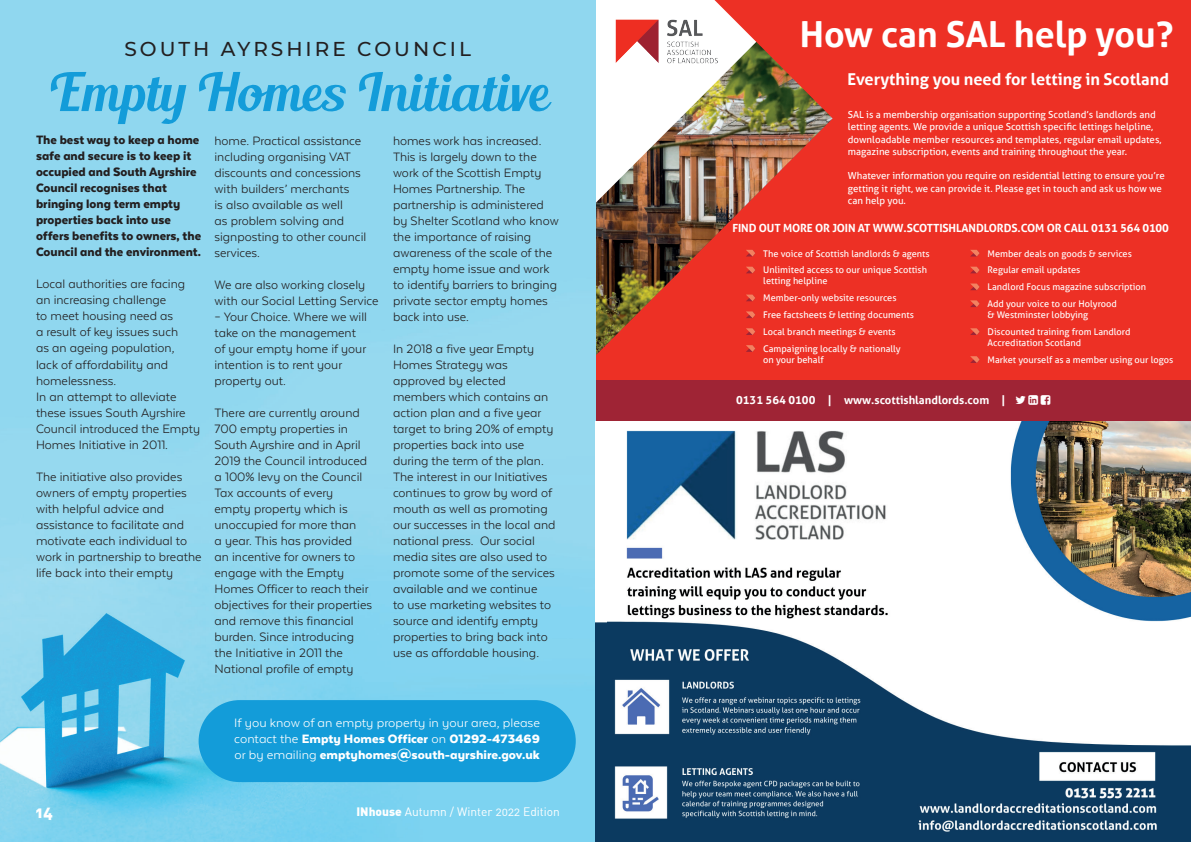
<style>
.page{position:relative;width:1191px;height:842px;background:#fff}
.page>*{position:absolute;margin:0;border:0;box-sizing:border-box;transform-origin:0 0}
.t1{font:52px "Blenda Script";color:#139cd9}
.t2{font:700 35.8px "Aller";color:#fff}
.t3{font:500 20px "Montserrat";letter-spacing:.15em;color:#231f20}
.t4{font:700 16.4px "Aller";color:#fff}
.t5{font:900 16px "DIN Alternate";color:#fff}
.t6{font:14px/16px "Texta Alt";color:#231f20}
.t7{font:900 14px/16px "Texta Alt";color:#231f20}
.t8{font:14px/16px "Texta Alt";color:#fff;text-align:justify}
.t9{font:12px "DIN Alternate";color:#fff}
.t10{font:700 11.3px "Aller";letter-spacing:-.01em;color:#fff}
.t11{font:9.7px/12.3px "Aller";color:#fff}
.t12{font:9.2px/16.9px "Aller";color:#fff}
.s1{font-weight:900}
</style>
<div class="page">
<div style="left:595px;top:0;width:596px;height:421px;background:#ed3025"></div>
<img style="left:595px;top:203px;width:158px;height:152px">
<div style="left:595px;top:381px;width:596px;height:40px;background:#9f2435"></div>
<img style="left:595px;top:0;width:194px;height:203px">
<img style="left:613px;top:17px;width:101px;height:51px">
<svg style="left:746px;top:250px;width:9px;height:6px"></svg>
<svg style="left:746px;top:267px;width:9px;height:6px"></svg>
<svg style="left:746px;top:295px;width:9px;height:6px"></svg>
<svg style="left:746px;top:311px;width:9px;height:7px"></svg>
<svg style="left:746px;top:328px;width:9px;height:7px"></svg>
<svg style="left:746px;top:345px;width:9px;height:7px"></svg>
<svg style="left:970px;top:250px;width:9px;height:6px"></svg>
<svg style="left:970px;top:267px;width:9px;height:6px"></svg>
<svg style="left:970px;top:283px;width:9px;height:7px"></svg>
<svg style="left:970px;top:300px;width:9px;height:7px"></svg>
<svg style="left:970px;top:328px;width:9px;height:7px"></svg>
<svg style="left:970px;top:356px;width:9px;height:7px"></svg>
<img style="left:714px;top:0;width:119px;height:162px">
<img style="left:0;top:0;width:595px;height:842px">
<div style="left:199px;top:700px;width:377px;height:82px;background:#139cd9;border-radius:41px"></div>
<div style="left:595px;top:622px;width:13px;height:213px;background:#0b3a60"></div>
<img style="left:608px;top:421px;width:583px;height:414px">
<div style="left:595px;top:835px;width:596px;height:7px;background:#0b3a60"></div>
<h3 class="t3" style="left:124px;top:35px;width:348px">SOUTH AYRSHIRE COUNCIL</h3>
<h1 class="t1" style="left:48px;top:59px;width:500px">Empty Homes Initiative</h1>
<p class="t7" style="left:36px;top:132px;width:167px">The best way to keep a home safe and secure is to keep it occupied and South Ayrshire<br>Council recognises that bringing long term empty properties back into use offers benefits to owners, the<br>Council and the environment.</p>
<p class="t6" style="left:36px;top:276px;width:165px">Local authorities are facing an increasing challenge<br>to meet housing need as<br>a result of key issues such<br>as an ageing population, lack of affordability and homelessness.<br>In an attempt to alleviate these issues South Ayrshire<br>Council introduced the Empty<br>Homes Initiative in 2011.</p>
<p class="t6" style="left:36px;top:468px;width:167px">The initiative also provides owners of empty properties with helpful advice and assistance to facilitate and motivate each individual to work in partnership to breathe life back into their empty</p>
<p class="t6" style="left:214px;top:132px;width:153px">home. Practical assistance including organising VAT discounts and concessions with builders’ merchants<br>is also available as well<br>as problem solving and signposting to other council services.</p>
<p class="t6" style="left:214px;top:276px;width:165px">We are also working closely with our Social Letting Service</p>
<p class="t6" style="left:214px;top:308px;width:154px">– Your Choice. Where we will take on the management of your empty home if your intention is to rent your property out.</p>
<p class="t6" style="left:214px;top:404px;width:159px">There are currently around<br>700 empty properties in<br>South Ayrshire and in April<br>2019 the Council introduced a 100% levy on the Council<br>Tax accounts of every empty property which is unoccupied for more than<br>a year. This has provided<br>an incentive for owners to engage with the Empty<br>Homes Officer to reach their objectives for their properties and remove this financial burden. Since introducing the Initiative in 2011 the<br>National profile of empty</p>
<p class="t6" style="left:393px;top:132px;width:167px">homes work has increased.<br>This is largely down to the work of the Scottish Empty<br>Homes Partnership. The partnership is administered by Shelter Scotland who know the importance of raising awareness of the scale of the empty home issue and work to identify barriers to bringing private sector empty homes back into use.</p>
<p class="t6" style="left:393px;top:340px;width:164px">In 2018 a five year Empty<br>Homes Strategy was approved by elected members which contains an action plan and a five year target to bring 20% of empty properties back into use during the term of the plan.<br>The interest in our Initiatives continues to grow by word of mouth as well as promoting our successes in the local and national press. Our social media sites are also used to promote some of the services available and we continue<br>to use marketing websites to source and identify empty properties to bring back into use as affordable housing.</p>
<p class="t8" style="left:234px;top:715px;width:307px">If you know of an empty property in your area, please contact the <span class="s1">Empty Homes Officer</span> on <span class="s1">01292-473469 </span>or by emailing <span class="s1">emptyhomes@south-ayrshire.gov.uk</span></p>
<p class="t5" style="left:35px;top:802px;width:19px">14</p>
<p class="t9" style="left:356px;top:804px;width:205px"><span class="s1">INhouse</span> Autumn / Winter 2022 Edition</p>
<h2 class="t2" style="left:800px;top:13px;width:375px">How can SAL help you?</h2>
<p class="t4" style="left:847px;top:69px;width:323px">Everything you need for letting in Scotland</p>
<p class="t11" style="left:848px;top:108px;width:315px">SAL is a membership organisation supporting Scotland’s landlords and letting agents. We provide a unique Scottish specific lettings helpline, downloadable member resources and templates, regular email updates, magazine subscription, events and training throughout the year.</p>
<p class="t11" style="left:848px;top:170px;width:318px">Whatever information you require on residential letting to ensure you’re getting it right, we can provide it. Please get in touch and ask us how we can help you.</p>
<p class="t10" style="left:732px;top:221px;width:438px">FIND OUT MORE OR JOIN AT WWW.SCOTTISHLANDLORDS.COM OR CALL 0131 564 0100</p>
<p class="t12" style="left:763px;top:245px;width:168px">The voice of Scottish landlords &amp; agents<br>Unlimited access to our unique Scottish</p>
<p class="t12" style="left:763px;top:273px;width:152px">letting helpline<br>Member-only website resources<br>Free factsheets &amp; letting documents<br>Local branch meetings &amp; events<br>Campaigning locally &amp; nationally</p>
<p class="t12" style="left:763px;top:351px;width:62px">on your behalf</p>
<p class="t12" style="left:987px;top:245px;width:160px">Member deals on goods &amp; services<br>Regular email updates<br>Landlord Focus magazine subscription<br>Add your voice to our Holyrood</p>
<p class="t12" style="left:987px;top:306px;width:144px">&amp; Westminster lobbying<br>Discounted training from Landlord</p>
<p class="t12" style="left:987px;top:334px;width:187px">Accreditation Scotland<br>Market yourself as a member using our logos</p>
<p class="t10" style="left:736px;top:393px;width:271px">0131 564 0100 | www.scottishlandlords.com |</p>
</div>
